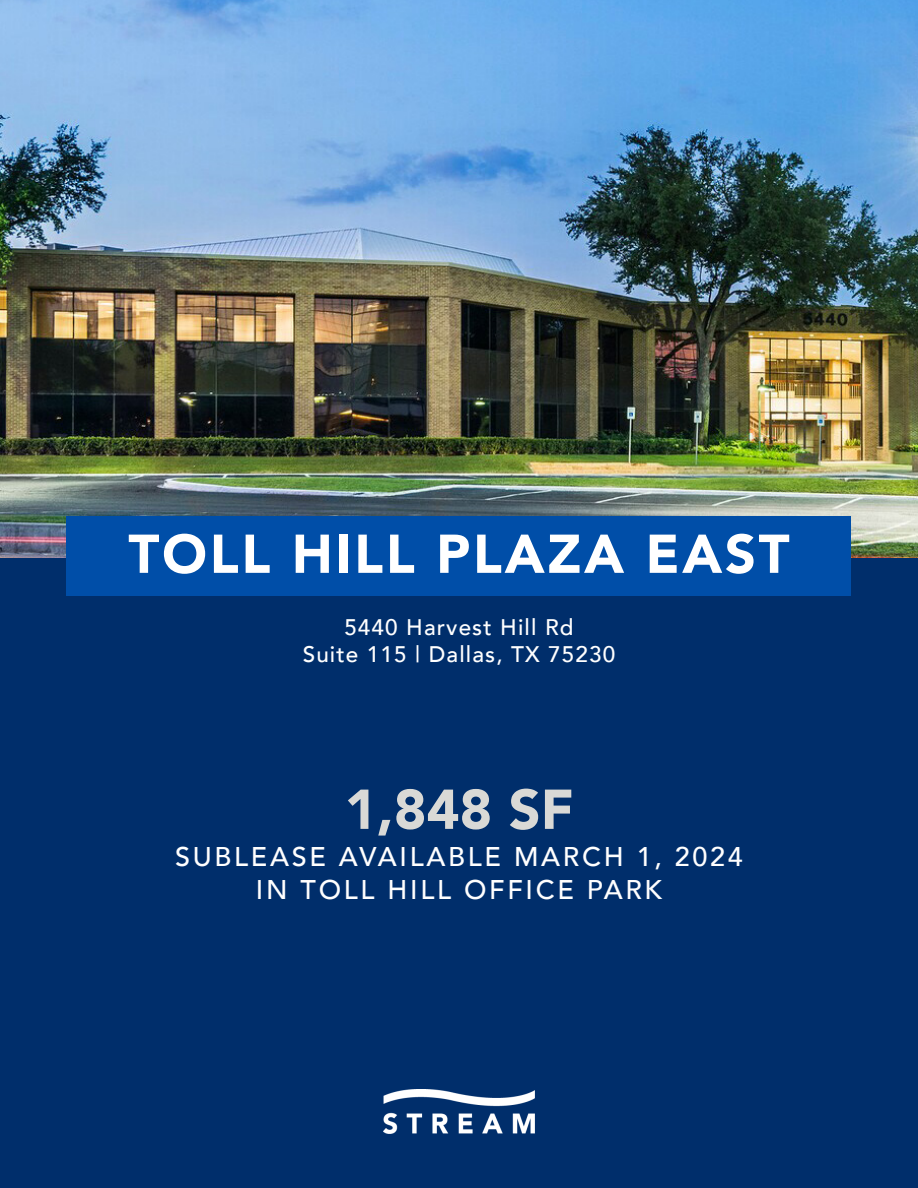
<style>
.page{position:relative;width:918px;height:1188px;background:#fff}
.page>*{position:absolute;margin:0;border:0;box-sizing:border-box;transform-origin:0 0}
.t1{font:900 55.5px "Avenir LT";color:#d9d9d6}
.t2{font:900 54px "Avenir LT";letter-spacing:.05em;color:#fff}
.t3{font:500 27px/32.4px "Avenir LT";letter-spacing:.1em;color:#fff;text-align:center}
.t4{font:500 22.5px "Avenir LT";letter-spacing:.05em;color:#fff}
</style>
<div class="page">
<div style="left:0;top:556px;width:918px;height:632px;background:#002e6b"></div>
<img style="left:0;top:0;width:918px;height:557px">
<div style="left:67px;top:516px;width:784px;height:80px;background:#004ea8"></div>
<img style="left:384px;top:1090px;width:150px;height:44px">
<p class="t2" style="left:128px;top:521px;width:663px">TOLL HILL PLAZA EAST</p>
<p class="t4" style="left:344px;top:614px;width:231px">5440 Harvest Hill Rd</p>
<p class="t4" style="left:303px;top:641px;width:314px">Suite 115 | Dallas, TX 75230</p>
<p class="t1" style="left:344px;top:776px;width:231px">1,848 SF</p>
<p class="t3" style="left:175px;top:842px;width:569px">SUBLEASE AVAILABLE MARCH 1, 2024<br>IN TOLL HILL OFFICE PARK</p>
</div>
